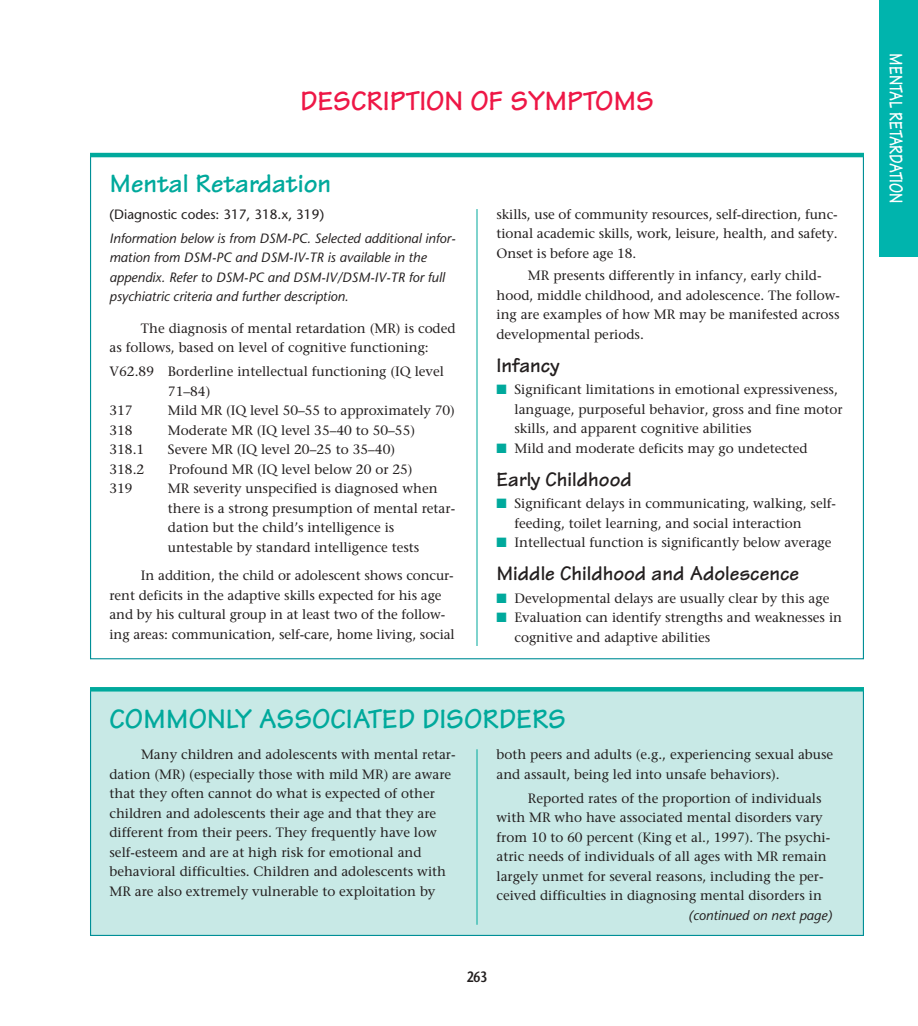
<style>
.page{position:relative;width:918px;height:1026px;background:#fff}
.page>*{position:absolute;margin:0;border:0;box-sizing:border-box;transform-origin:0 0}
.t1{font:700 28.5px "Tekton";color:#00a99c}
.t2{font:700 28.5px "Tekton";color:#ee1746}
.t3{font:700 27px "Tekton";color:#00a99c}
.t4{font:700 21px "Tekton";color:#231f1f}
.t5{font:700 19.5px "Tekton";color:#fff;scale:.8 1}
.t6{font:600 15px "Stone Sans";color:#231f1f;scale:.8 1}
.t7{font:13.5px/19.5px "Stone Serif";color:#231f1f}
.t8{font:italic 13.5px/19.5px "Stone Sans";color:#231f1f}
.t9{font:13.5px "Stone Sans";color:#231f1f}
.s1{color:#00a99c}
</style>
<div class="page">
<div style="left:879px;top:0;width:39px;height:256px;background:#00b4ad"></div>
<hr style="left:477px;top:209px;width:1px;height:437px;background:#00a99c">
<hr style="left:90px;top:153px;width:774px;height:4px;background:#00a99c">
<div style="left:91px;top:690px;width:772px;height:245px;background:#c8e9e6"></div>
<hr style="left:477px;top:749px;width:1px;height:176px;background:#00a99c">
<div style="left:90px;top:687px;width:774px;height:5px;background:#00a99c"></div>
<h1 class="t2" style="left:300px;top:91px;width:355px">DESCRIPTION OF SYMPTOMS</h1>
<h2 class="t3" style="left:110px;top:175px;width:223px">Mental Retardation</h2>
<p class="t9" style="left:110px;top:209px;width:216px">(Diagnostic codes: 317, 318.x, 319)</p>
<p class="t8" style="left:110px;top:230px;width:348px">Information below is from DSM-PC. Selected additional infor&shy;mation from DSM-PC and DSM-IV-TR is available in the appendix. Refer to DSM-PC and DSM-IV/DSM-IV-TR for full psychiatric criteria and further description.</p>
<p class="t7" style="left:110px;top:320px;width:348px;text-indent:31px">The diagnosis of mental retardation (MR) is coded as follows, based on level of cognitive functioning:</p>
<p class="t7" style="left:110px;top:363px;width:336px">V62.89 Borderline intellectual functioning (IQ level</p>
<p class="t7" style="left:168px;top:383px;width:44px">71–84)</p>
<p class="t7" style="left:110px;top:402px;width:25px">317</p>
<p class="t7" style="left:168px;top:402px;width:288px">Mild MR (IQ level 50–55 to approximately 70)</p>
<p class="t7" style="left:110px;top:422px;width:25px">318</p>
<p class="t7" style="left:168px;top:422px;width:249px">Moderate MR (IQ level 35–40 to 50–55)</p>
<p class="t7" style="left:110px;top:441px;width:36px">318.1</p>
<p class="t7" style="left:168px;top:441px;width:229px">Severe MR (IQ level 20–25 to 35–40)</p>
<p class="t7" style="left:110px;top:461px;width:36px">318.2</p>
<p class="t7" style="left:169px;top:461px;width:245px">Profound MR (IQ level below 20 or 25)</p>
<p class="t7" style="left:110px;top:480px;width:25px">319</p>
<p class="t7" style="left:168px;top:480px;width:289px">MR severity unspecified is diagnosed when there is a strong presumption of mental retar&shy;dation but the child’s intelligence is untestable by standard intelligence tests</p>
<p class="t7" style="left:110px;top:567px;width:347px;text-indent:31px">In addition, the child or adolescent shows concur&shy;rent deficits in the adaptive skills expected for his age and by his cultural group in at least two of the follow&shy;ing areas: communication, self-care, home living, social</p>
<p class="t7" style="left:496px;top:206px;width:343px;text-align:justify">skills, use of community resources, self-direction, func&shy;tional academic skills, work, leisure, health, and safety.<br>Onset is before age 18.</p>
<p class="t7" style="left:496px;top:267px;width:345px;text-indent:31px">MR presents differently in infancy, early child&shy;hood, middle childhood, and adolescence. The follow&shy;ing are examples of how MR may be manifested across developmental periods.</p>
<h3 class="t4" style="left:496px;top:358px;width:65px">Infancy</h3>
<p class="t7" style="left:514px;top:381px;width:330px;text-indent:-18px"><span class="s1">■</span> Significant limitations in emotional expressiveness, language, purposeful behavior, gross and fine motor skills, and apparent cognitive abilities</p>
<p class="t7" style="left:496px;top:440px;width:313px"><span class="s1">■</span> Mild and moderate deficits may go undetected</p>
<h3 class="t4" style="left:496px;top:472px;width:137px">Early Childhood</h3>
<p class="t7" style="left:514px;top:495px;width:323px;text-indent:-18px"><span class="s1">■</span> Significant delays in communicating, walking, self&shy;feeding, toilet learning, and social interaction</p>
<p class="t7" style="left:496px;top:534px;width:337px"><span class="s1">■</span> Intellectual function is significantly below average</p>
<h3 class="t4" style="left:496px;top:566px;width:304px">Middle Childhood and Adolescence</h3>
<p class="t7" style="left:496px;top:590px;width:334px"><span class="s1">■</span> Developmental delays are usually clear by this age</p>
<p class="t7" style="left:514px;top:609px;width:329px;text-indent:-18px"><span class="s1">■</span> Evaluation can identify strengths and weaknesses in cognitive and adaptive abilities</p>
<h1 class="t1" style="left:110px;top:709px;width:458px">COMMONLY ASSOCIATED DISORDERS</h1>
<p class="t7" style="left:496px;top:746px;width:338px">both peers and adults (e.g., experiencing sexual abuse and assault, being led into unsafe behaviors).</p>
<p class="t7" style="left:496px;top:790px;width:335px;text-indent:31px">Reported rates of the proportion of individuals with MR who have associated mental disorders vary from 10 to 60 percent (King et al., 1997). The psychi&shy;atric needs of individuals of all ages with MR remain largely unmet for several reasons, including the per&shy;ceived difficulties in diagnosing mental disorders in</p>
<p class="t8" style="left:688px;top:907px;width:145px">(continued on next page)</p>
<p class="t7" style="left:110px;top:746px;width:348px;text-indent:31px">Many children and adolescents with mental retar&shy;dation (MR) (especially those with mild MR) are aware that they often cannot do what is expected of other children and adolescents their age and that they are different from their peers. They frequently have low self-esteem and are at high risk for emotional and behavioral difficulties. Children and adolescents with MR are also extremely vulnerable to exploitation by</p>
<p class="t6" style="left:467px;top:971px;width:27px">263</p>
<h3 class="t5" style="left:903px;top:53px;width:189px;rotate:90deg">MENTAL RETARDATION</h3>
</div>
